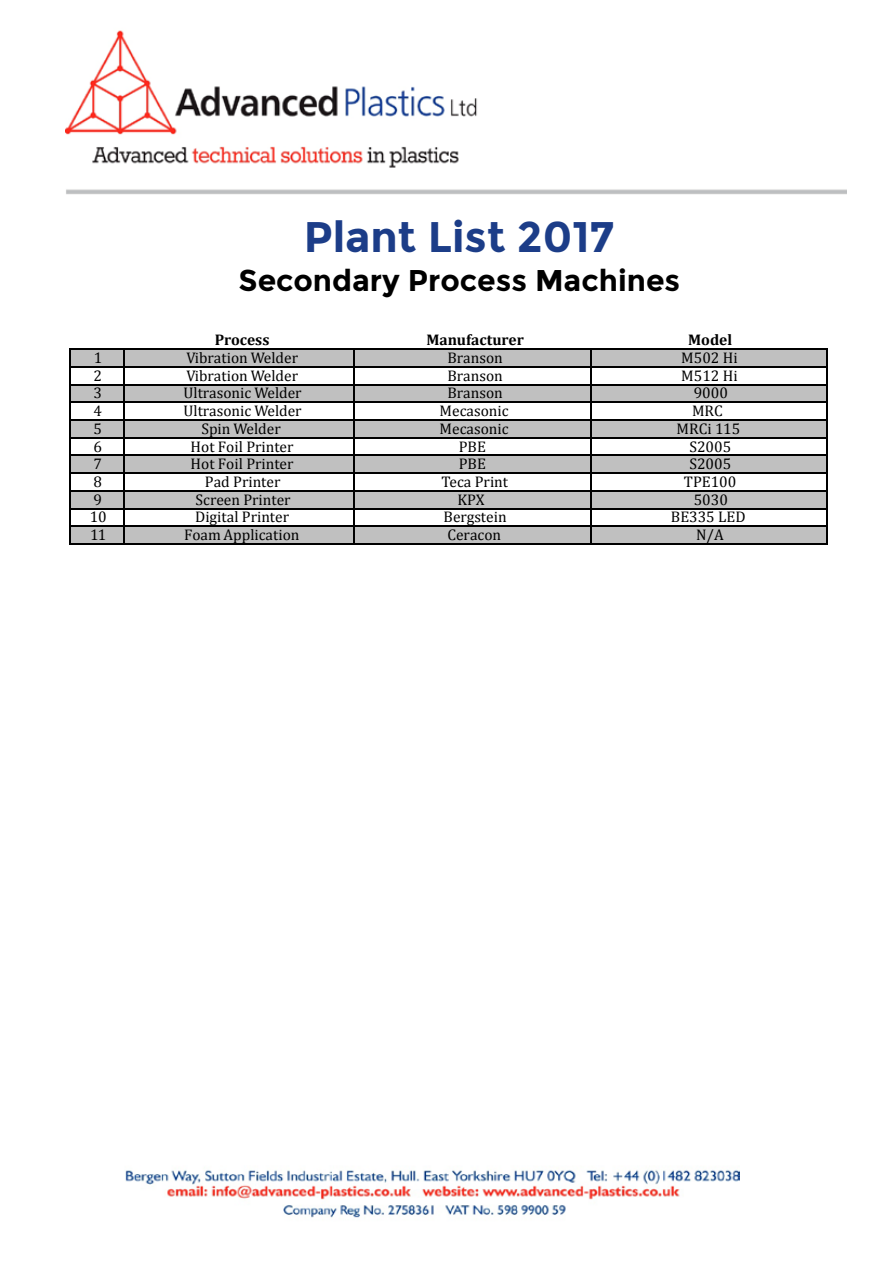
<style>
.page{position:relative;width:893px;height:1263px;background:#fff}
.page>*{position:absolute;margin:0;border:0;box-sizing:border-box;transform-origin:0 0}
.t1{font:700 42.75px "Montserrat";color:#1c3d88}
.t2{font:700 30px "Montserrat";color:#000}
.t3{font:15.45px "Cambria";color:#000}
.t4{font:700 15.45px "Cambria";color:#000}
</style>
<div class="page">
<img style="left:125px;top:1170px;width:614px;height:48px">
<img style="left:65px;top:30px;width:781px;height:164px">
<div style="left:70px;top:349px;width:757px;height:18px;background:#c0c0c0"></div>
<div style="left:70px;top:385px;width:757px;height:17px;background:#c0c0c0"></div>
<div style="left:70px;top:420px;width:757px;height:18px;background:#c0c0c0"></div>
<div style="left:70px;top:455px;width:757px;height:18px;background:#c0c0c0"></div>
<div style="left:70px;top:491px;width:757px;height:18px;background:#c0c0c0"></div>
<div style="left:70px;top:526px;width:757px;height:18px;background:#c0c0c0"></div>
<hr style="left:70px;top:349px;width:1px;height:196px;background:#000">
<hr style="left:123px;top:350px;width:1px;height:195px;background:#000">
<hr style="left:354px;top:350px;width:1px;height:195px;background:#000">
<hr style="left:590px;top:350px;width:1px;height:195px;background:#000">
<hr style="left:826px;top:350px;width:1px;height:195px;background:#000">
<hr style="left:71px;top:349px;width:756px;height:1px;background:#000">
<hr style="left:71px;top:366px;width:756px;height:1px;background:#000">
<hr style="left:71px;top:384px;width:756px;height:1px;background:#000">
<hr style="left:71px;top:402px;width:756px;height:1px;background:#000">
<hr style="left:71px;top:419px;width:756px;height:2px;background:#000">
<hr style="left:71px;top:437px;width:756px;height:1px;background:#000">
<hr style="left:71px;top:455px;width:756px;height:1px;background:#000">
<hr style="left:71px;top:473px;width:756px;height:1px;background:#000">
<hr style="left:71px;top:490px;width:756px;height:2px;background:#000">
<hr style="left:71px;top:508px;width:756px;height:1px;background:#000">
<hr style="left:71px;top:526px;width:756px;height:1px;background:#000">
<hr style="left:71px;top:544px;width:756px;height:1px;background:#000">
<h1 class="t1" style="left:304px;top:211px;width:312px">Plant List 2017</h1>
<h2 class="t2" style="left:238px;top:262px;width:443px">Secondary Process Machines</h2>
<p class="t4" style="left:215px;top:330px;width:56px">Process</p>
<p class="t4" style="left:426px;top:330px;width:99px">Manufacturer</p>
<p class="t4" style="left:688px;top:330px;width:46px">Model</p>
<p class="t3" style="left:94px;top:348px;width:10px">1</p>
<p class="t3" style="left:186px;top:348px;width:113px">Vibration Welder</p>
<p class="t3" style="left:447px;top:348px;width:57px">Branson</p>
<p class="t3" style="left:681px;top:348px;width:58px">M502 Hi</p>
<p class="t3" style="left:94px;top:366px;width:10px">2</p>
<p class="t3" style="left:186px;top:366px;width:113px">Vibration Welder</p>
<p class="t3" style="left:447px;top:366px;width:57px">Branson</p>
<p class="t3" style="left:681px;top:366px;width:58px">M512 Hi</p>
<p class="t3" style="left:94px;top:384px;width:10px">3</p>
<p class="t3" style="left:183px;top:384px;width:120px">Ultrasonic Welder</p>
<p class="t3" style="left:447px;top:384px;width:57px">Branson</p>
<p class="t3" style="left:693px;top:384px;width:36px">9000</p>
<p class="t3" style="left:94px;top:402px;width:10px">4</p>
<p class="t3" style="left:183px;top:402px;width:120px">Ultrasonic Welder</p>
<p class="t3" style="left:439px;top:402px;width:70px">Mecasonic</p>
<p class="t3" style="left:692px;top:402px;width:32px">MRC</p>
<p class="t3" style="left:94px;top:419px;width:10px">5</p>
<p class="t3" style="left:201px;top:419px;width:81px">Spin Welder</p>
<p class="t3" style="left:439px;top:419px;width:70px">Mecasonic</p>
<p class="t3" style="left:676px;top:419px;width:65px">MRCi 115</p>
<p class="t3" style="left:94px;top:437px;width:10px">6</p>
<p class="t3" style="left:190px;top:437px;width:104px">Hot Foil Printer</p>
<p class="t3" style="left:459px;top:437px;width:29px">PBE</p>
<p class="t3" style="left:689px;top:437px;width:43px">S2005</p>
<p class="t3" style="left:94px;top:455px;width:10px">7</p>
<p class="t3" style="left:190px;top:455px;width:104px">Hot Foil Printer</p>
<p class="t3" style="left:459px;top:455px;width:29px">PBE</p>
<p class="t3" style="left:689px;top:455px;width:43px">S2005</p>
<p class="t3" style="left:94px;top:473px;width:10px">8</p>
<p class="t3" style="left:205px;top:473px;width:77px">Pad Printer</p>
<p class="t3" style="left:441px;top:473px;width:68px">Teca Print</p>
<p class="t3" style="left:684px;top:473px;width:54px">TPE100</p>
<p class="t3" style="left:94px;top:490px;width:10px">9</p>
<p class="t3" style="left:195px;top:490px;width:97px">Screen Printer</p>
<p class="t3" style="left:457px;top:490px;width:29px">KPX</p>
<p class="t3" style="left:693px;top:490px;width:36px">5030</p>
<p class="t3" style="left:90px;top:508px;width:19px">10</p>
<p class="t3" style="left:195px;top:508px;width:95px">Digital Printer</p>
<p class="t3" style="left:443px;top:508px;width:64px">Bergstein</p>
<p class="t3" style="left:671px;top:508px;width:76px">BE335 LED</p>
<p class="t3" style="left:90px;top:526px;width:18px">11</p>
<p class="t3" style="left:184px;top:526px;width:117px">Foam Application</p>
<p class="t3" style="left:447px;top:526px;width:55px">Ceracon</p>
<p class="t3" style="left:696px;top:526px;width:29px">N/A</p>
</div>
